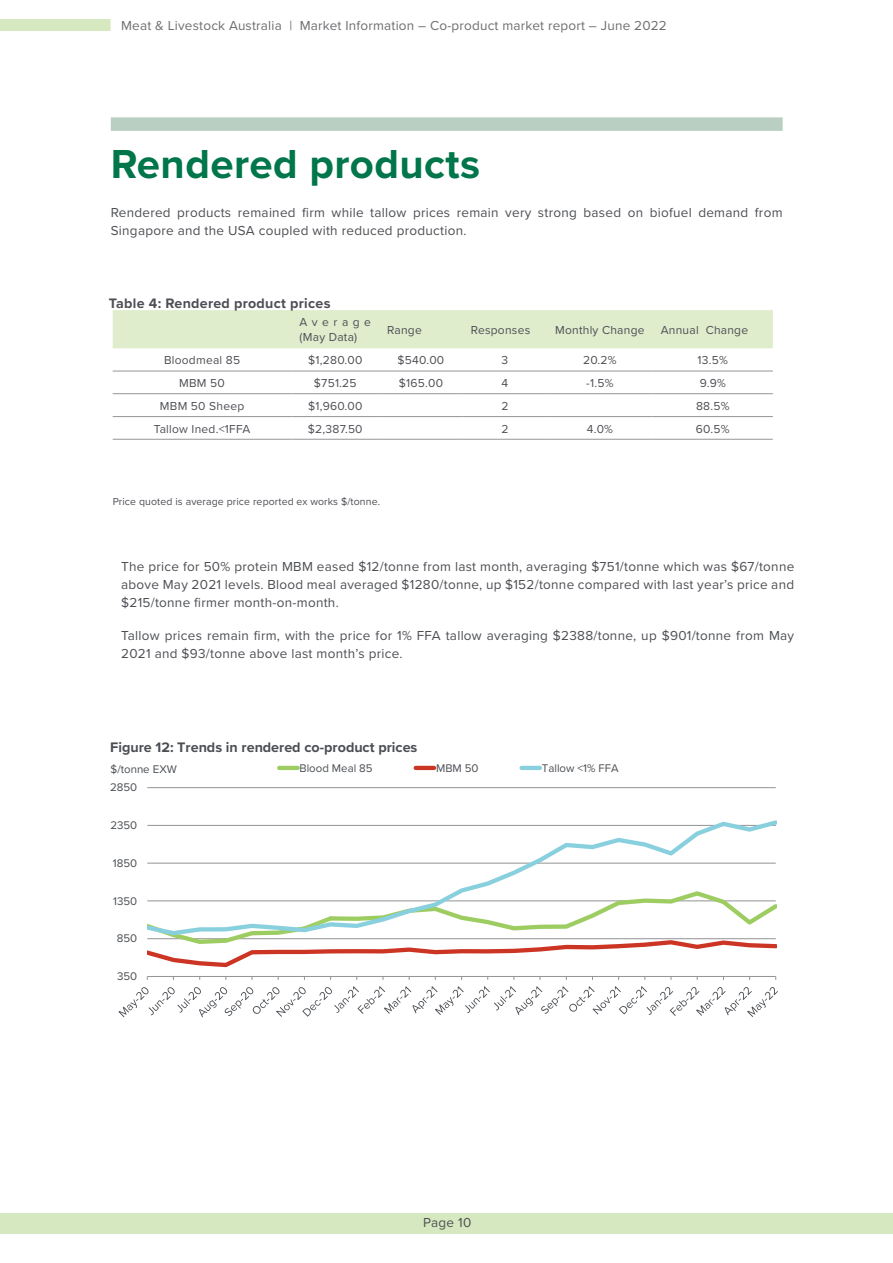
<style>
.page{position:relative;width:893px;height:1263px;background:#fff}
.page>*{position:absolute;margin:0;border:0;box-sizing:border-box;transform-origin:0 0}
.MLA_Heading_1{font:700 42px "Proxima Nova";letter-spacing:.01em;color:#00764a}
.t1{font:700 14.4px "Proxima Nova";color:#4b4f54}
.Table_Title{font:700 14.25px "Proxima Nova";letter-spacing:.02em;color:#4d4f54}
.MLA_Paragraph{font:13.5px/18px "Proxima Nova";letter-spacing:.02em;color:#4d4f54}
.t2{font:13.5px "Proxima Nova";letter-spacing:.015em;color:#6e6d71}
.Table_Text_Centered{font:12px "Proxima Nova";letter-spacing:.02em;color:#4d4f54}
.Table_Text_Centered-2{font:12px/15px "Proxima Nova";letter-spacing:.36em;color:#4d4f54}
.t3{font:11.4px "Proxima Nova";color:#4b4f54}
.Footnote{font:10.5px "Proxima Nova";letter-spacing:.01em;color:#4d4f54}
</style>
<div class="page">
<div style="left:0;top:19px;width:111px;height:12px;background:#d6e8bf"></div>
<div style="left:0;top:1213px;width:893px;height:21px;background:#d6e8bf"></div>
<div style="left:111px;top:117px;width:672px;height:14px;background:#b8cfc1"></div>
<hr style="left:147px;top:787px;width:629px;height:1px;background:#929395">
<hr style="left:147px;top:976px;width:629px;height:1px;background:#929395">
<svg style="left:147px;top:937px;width:629px;height:31px"></svg>
<svg style="left:147px;top:820px;width:629px;height:117px"></svg>
<svg style="left:118px;top:986px;width:660px;height:31px"></svg>
<hr style="left:279px;top:766px;width:19px;height:4px;background:#9dcd61">
<hr style="left:416px;top:766px;width:18px;height:4px;background:#cc3524">
<hr style="left:522px;top:766px;width:18px;height:4px;background:#89d0df">
<div style="left:113px;top:310px;width:660px;height:38px;background:#dfedcd"></div>
<hr style="left:291px;top:371px;width:88px;height:1px;background:#939598">
<hr style="left:379px;top:371px;width:84px;height:1px;background:#939598">
<hr style="left:463px;top:371px;width:84px;height:1px;background:#939598">
<hr style="left:547px;top:371px;width:106px;height:1px;background:#939598">
<hr style="left:653px;top:371px;width:120px;height:1px;background:#939598">
<hr style="left:113px;top:393px;width:178px;height:1px;background:#939598">
<hr style="left:291px;top:393px;width:88px;height:1px;background:#939598">
<hr style="left:379px;top:393px;width:84px;height:1px;background:#939598">
<hr style="left:463px;top:393px;width:84px;height:1px;background:#939598">
<hr style="left:547px;top:393px;width:106px;height:1px;background:#939598">
<hr style="left:653px;top:393px;width:120px;height:1px;background:#939598">
<hr style="left:113px;top:416px;width:178px;height:1px;background:#939598">
<hr style="left:291px;top:416px;width:88px;height:1px;background:#939598">
<hr style="left:379px;top:416px;width:84px;height:1px;background:#939598">
<hr style="left:463px;top:416px;width:84px;height:1px;background:#939598">
<hr style="left:547px;top:416px;width:106px;height:1px;background:#939598">
<hr style="left:653px;top:416px;width:120px;height:1px;background:#939598">
<hr style="left:113px;top:439px;width:178px;height:1px;background:#939598">
<hr style="left:291px;top:439px;width:88px;height:1px;background:#939598">
<hr style="left:379px;top:439px;width:84px;height:1px;background:#939598">
<hr style="left:463px;top:439px;width:84px;height:1px;background:#939598">
<hr style="left:547px;top:439px;width:106px;height:1px;background:#939598">
<hr style="left:653px;top:439px;width:120px;height:1px;background:#939598">
<hr style="left:113px;top:371px;width:178px;height:1px;background:#939598">
<p class="t2" style="left:121px;top:15px;width:547px">Meat &amp; Livestock Australia | Market Information – Co-product market report – June 2022</p>
<p class="MLA_Heading_1" style="left:111px;top:132px;width:371px">Rendered products</p>
<p class="MLA_Paragraph" style="left:111px;top:202px;width:673px">Rendered products remained firm while tallow prices remain very strong based on biofuel demand from<br>Singapore and the USA coupled with reduced production.</p>
<p class="Table_Title" style="left:109px;top:292px;width:223px">Table 4: Rendered product prices</p>
<p class="Table_Text_Centered-2" style="left:300px;top:314px;width:73px">Average (May Data)</p>
<p class="Table_Text_Centered" style="left:387px;top:321px;width:36px">Range</p>
<p class="Table_Text_Centered" style="left:471px;top:321px;width:61px">Responses</p>
<p class="Table_Text_Centered" style="left:555px;top:321px;width:91px">Monthly Change</p>
<p class="Table_Text_Centered" style="left:661px;top:321px;width:89px">Annual Change</p>
<p class="Table_Text_Centered" style="left:164px;top:351px;width:78px">Bloodmeal 85</p>
<p class="Table_Text_Centered" style="left:308px;top:351px;width:56px">$1,280.00</p>
<p class="Table_Text_Centered" style="left:398px;top:351px;width:48px">$540.00</p>
<p class="Table_Text_Centered" style="left:502px;top:351px;width:8px">3</p>
<p class="Table_Text_Centered" style="left:583px;top:351px;width:35px">20.2%</p>
<p class="Table_Text_Centered" style="left:698px;top:351px;width:32px">13.5%</p>
<p class="Table_Text_Centered" style="left:179px;top:374px;width:47px">MBM 50</p>
<p class="Table_Text_Centered" style="left:314px;top:374px;width:44px">$751.25</p>
<p class="Table_Text_Centered" style="left:399px;top:374px;width:46px">$165.00</p>
<p class="Table_Text_Centered" style="left:502px;top:374px;width:8px">4</p>
<p class="Table_Text_Centered" style="left:586px;top:374px;width:29px">-1.5%</p>
<p class="Table_Text_Centered" style="left:700px;top:374px;width:28px">9.9%</p>
<p class="Table_Text_Centered" style="left:160px;top:397px;width:86px">MBM 50 Sheep</p>
<p class="Table_Text_Centered" style="left:308px;top:397px;width:56px">$1,960.00</p>
<p class="Table_Text_Centered" style="left:501px;top:397px;width:9px">2</p>
<p class="Table_Text_Centered" style="left:696px;top:397px;width:35px">88.5%</p>
<p class="Table_Text_Centered" style="left:154px;top:420px;width:98px">Tallow Ined.&lt;1FFA</p>
<p class="Table_Text_Centered" style="left:308px;top:420px;width:56px">$2,387.50</p>
<p class="Table_Text_Centered" style="left:501px;top:420px;width:9px">2</p>
<p class="Table_Text_Centered" style="left:587px;top:420px;width:28px">4.0%</p>
<p class="Table_Text_Centered" style="left:696px;top:420px;width:35px">60.5%</p>
<p class="Footnote" style="left:113px;top:494px;width:269px">Price quoted is average price reported ex works $/tonne.</p>
<p class="MLA_Paragraph" style="left:121px;top:557px;width:675px;text-align:justify">The price for 50% protein MBM eased $12/tonne from last month, averaging $751/tonne which was $67/tonne above May 2021 levels. Blood meal averaged $1280/tonne, up $152/tonne compared with last year’s price and $215/tonne firmer month-on-month.</p>
<p class="MLA_Paragraph" style="left:121px;top:626px;width:674px">Tallow prices remain firm, with the price for 1% FFA tallow averaging $2388/tonne, up $901/tonne from May<br>2021 and $93/tonne above last month’s price.</p>
<p class="t1" style="left:110px;top:737px;width:309px">Figure 12: Trends in rendered co-product prices</p>
<p class="t3" style="left:299px;top:759px;width:75px">Blood Meal 85</p>
<p class="t3" style="left:436px;top:759px;width:44px">MBM 50</p>
<p class="t3" style="left:542px;top:759px;width:78px">Tallow &lt;1% FFA</p>
<p class="t3" style="left:111px;top:761px;width:68px">$/tonne EXW</p>
<p class="t3" style="left:110px;top:779px;width:29px">2850</p>
<p class="t3" style="left:110px;top:817px;width:28px">2350</p>
<p class="t3" style="left:113px;top:854px;width:26px">1850</p>
<p class="t3" style="left:113px;top:892px;width:26px">1350</p>
<p class="t3" style="left:117px;top:930px;width:22px">850</p>
<p class="t3" style="left:117px;top:968px;width:22px">350</p>
<p class="MLA_Paragraph" style="left:423px;top:1213px;width:50px">Page 10</p>
</div>
